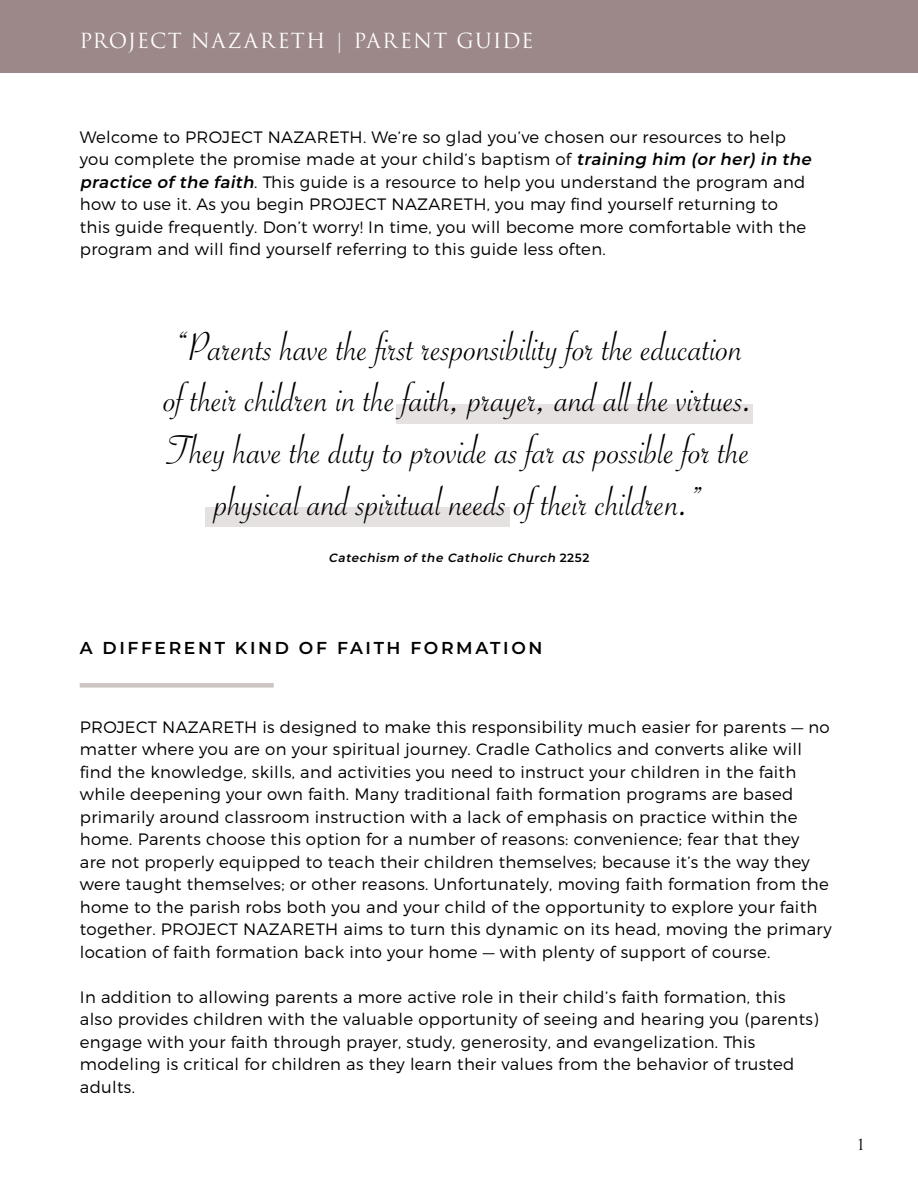
<style>
.page{position:relative;width:918px;height:1188px;background:#fff}
.page>*{position:absolute;margin:0;border:0;box-sizing:border-box;transform-origin:0 0}
.t1{font:43.05px/51.6px "Savoye Let Plain";color:#000;text-align:center}
.t2{font:20.25px "Trajan Pro 3";letter-spacing:.055em;color:#fff}
.t3{font:600 17.25px "Montserrat";letter-spacing:.15em;color:#000}
.t4{font:300 16.5px/22.5px "Montserrat";letter-spacing:.02em;color:#000}
.t5{font:15px "Trajan Pro 3";color:#000}
.t6{font:italic 600 12px "Montserrat";color:#000}
.s1{font-weight:600;font-style:italic}
.s2{font-style:normal}
</style>
<div class="page">
<div style="left:0;top:0;width:918px;height:72px;background:#9c8889"></div>
<div style="left:80px;top:683px;width:194px;height:5px;background:#cec4c4"></div>
<div style="left:396px;top:404px;width:356px;height:20px;background:#e6e1e1"></div>
<div style="left:205px;top:507px;width:304px;height:20px;background:#e6e1e1"></div>
<p class="t2" style="left:80px;top:27px;width:456px">PROJECT NAZARETH | PARENT GUIDE</p>
<p class="t4" style="left:80px;top:125px;width:737px">Welcome to PROJECT NAZARETH. We’re so glad you’ve chosen our resources to help you complete the promise made at your child’s baptism of <span class="s1">training him (or her) in the practice of the faith</span>. This guide is a resource to help you understand the program and how to use it. As you begin PROJECT NAZARETH, you may find yourself returning to<br>this guide frequently. Don’t worry! In time, you will become more comfortable with the program and will find yourself referring to this guide less often.</p>
<h1 class="t1" style="left:164px;top:321px;width:591px">“Parents have the first responsibility for the education of their children in the faith, prayer, and all the virtues.<br>They have the duty to provide as far as possible for the physical and spiritual needs of their children.”</h1>
<p class="t6" style="left:329px;top:549px;width:262px">Catechism of the Catholic Church <span class="s2">2 2 5 2</span></p>
<p class="t3" style="left:80px;top:636px;width:464px">A DIFFERENT KIND OF FAITH FORMATION</p>
<p class="t4" style="left:80px;top:715px;width:754px">PROJECT NAZARETH is designed to make this responsibility much easier for parents — no matter where you are on your spiritual journey. Cradle Catholics and converts alike will find the knowledge, skills, and activities you need to instruct your children in the faith while deepening your own faith. Many traditional faith formation programs are based primarily around classroom instruction with a lack of emphasis on practice within the home. Parents choose this option for a number of reasons: convenience; fear that they<br>are not properly equipped to teach their children themselves; because it’s the way they were taught themselves; or other reasons. Unfortunately, moving faith formation from the home to the parish robs both you and your child of the opportunity to explore your faith together. PROJECT NAZARETH aims to turn this dynamic on its head, moving the primary location of faith formation back into your home — with plenty of support of course.</p>
<p class="t4" style="left:80px;top:985px;width:740px">In addition to allowing parents a more active role in their child’s faith formation, this also provides children with the valuable opportunity of seeing and hearing you (parents) engage with your faith through prayer, study, generosity, and evangelization. This modeling is critical for children as they learn their values from the behavior of trusted adults.</p>
<p class="t5" style="left:858px;top:1135px;width:8px">1</p>
</div>
